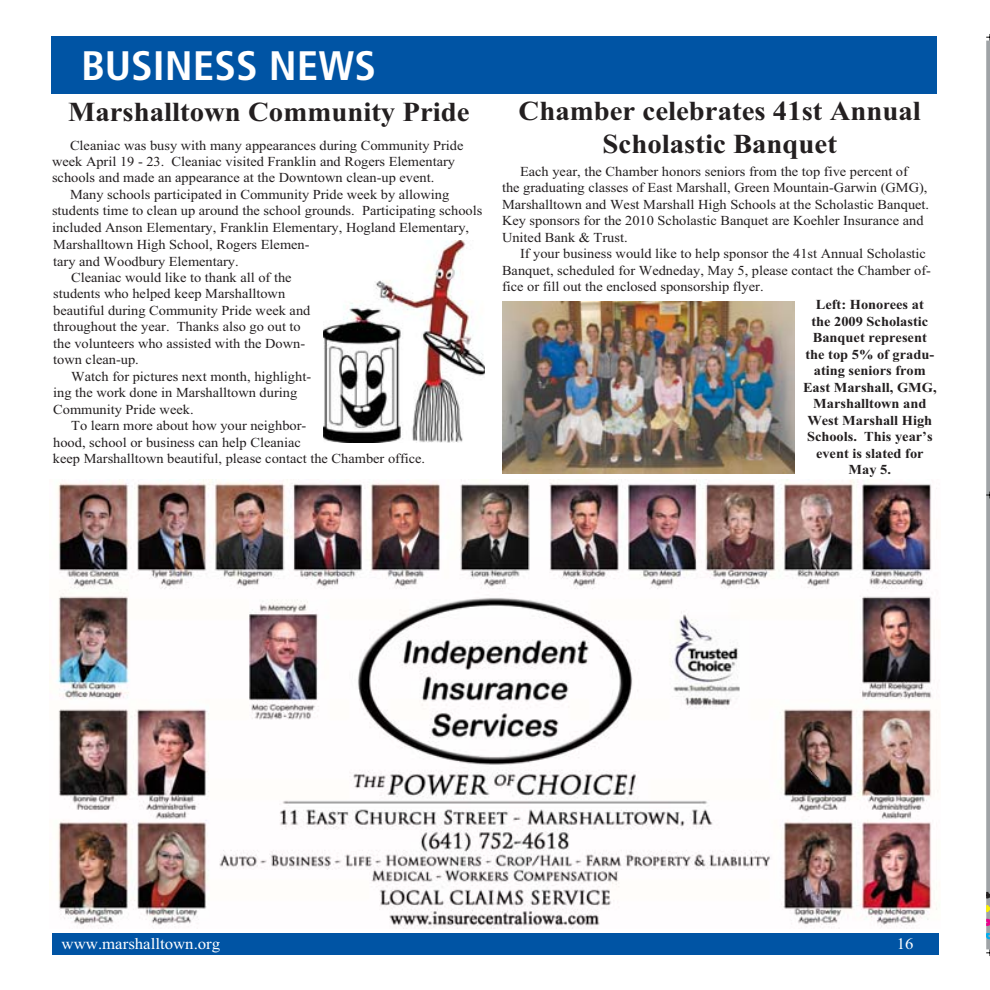
<style>
.page{position:relative;width:990px;height:990px;background:#fff}
.page>*{position:absolute;margin:0;border:0;box-sizing:border-box;transform-origin:0 0}
.t1{font:700 condensed 41.12px "Frutiger LT";color:#fff;scale:1.05 1}
.t2{font:700 27.5px/33px "Times New Roman";color:#231f20;text-align:center;scale:1.05 1}
.t3{font:16px "Times New Roman";color:#fff;scale:1.05 1}
.t4{font:13.75px/16.5px "Times New Roman";color:#231f20;scale:1.05 1}
.t5{font:700 13.75px/16.5px "Times New Roman";color:#231f20;text-align:center;scale:1.05 1}
</style>
<div class="page">
<svg style="left:986px;top:41px;width:4px;height:908px;background:#a4a8ab"></svg>
<svg style="left:986px;top:933px;width:4px;height:6px"></svg>
<svg style="left:986px;top:919px;width:4px;height:7px"></svg>
<svg style="left:986px;top:892px;width:4px;height:6px"></svg>
<svg style="left:986px;top:905px;width:4px;height:7px"></svg>
<svg style="left:986px;top:949px;width:4px;height:7px"></svg>
<svg style="left:986px;top:492px;width:4px;height:6px"></svg>
<svg style="left:986px;top:34px;width:4px;height:7px"></svg>
<div style="left:52px;top:933px;width:887px;height:22px;background:#0054a4"></div>
<div style="left:51px;top:36px;width:886px;height:58px;background:#0054a4"></div>
<img style="left:323px;top:241px;width:162px;height:201px">
<img style="left:502px;top:301px;width:293px;height:173px">
<img style="left:57px;top:479px;width:881px;height:450px">
<h1 class="t1" style="left:81px;top:49px;width:282px">BUSINESS NEWS</h1>
<h2 class="t2" style="left:68px;top:98px;width:384px">Marshalltown Community Pride</h2>
<p class="t4" style="left:52px;top:138px;width:393px;text-indent:18px">Cleaniac was busy with many appearances during Community Pride week April 19 - 23. Cleaniac visited Franklin and Rogers Elementary schools and made an appearance at the Downtown clean-up event.</p>
<p class="t4" style="left:70px;top:187px;width:363px">Many schools participated in Community Pride week by allowing</p>
<p class="t4" style="left:52px;top:204px;width:411px">students time to clean up around the school grounds. Participating schools</p>
<p class="t4" style="left:52px;top:220px;width:399px">included Anson Elementary, Franklin Elementary, Hogland Elementary,</p>
<p class="t4" style="left:53px;top:237px;width:246px">Marshalltown High School, Rogers Elemen-</p>
<p class="t4" style="left:53px;top:254px;width:178px">tary and Woodbury Elementary.</p>
<p class="t4" style="left:71px;top:270px;width:211px">Cleaniac would like to thank all of the</p>
<p class="t4" style="left:53px;top:287px;width:222px">students who helped keep Marshalltown</p>
<p class="t4" style="left:53px;top:303px;width:246px">beautiful during Community Pride week and</p>
<p class="t4" style="left:53px;top:320px;width:237px">throughout the year. Thanks also go out to</p>
<p class="t4" style="left:53px;top:336px;width:241px">the volunteers who assisted with the Down-</p>
<p class="t4" style="left:53px;top:353px;width:83px">town clean-up.</p>
<p class="t4" style="left:71px;top:369px;width:230px">Watch for pictures next month, highlight-</p>
<p class="t4" style="left:53px;top:386px;width:234px">ing the work done in Marshalltown during</p>
<p class="t4" style="left:53px;top:402px;width:135px">Community Pride week.</p>
<p class="t4" style="left:71px;top:419px;width:225px">To learn more about how your neighbor-</p>
<p class="t4" style="left:53px;top:435px;width:237px">hood, school or business can help Cleaniac</p>
<p class="t4" style="left:53px;top:451px;width:356px">keep Marshalltown beautiful, please contact the Chamber office.</p>
<h2 class="t2" style="left:519px;top:97px;width:385px">Chamber celebrates 41st Annual<br>Scholastic Banquet</h2>
<p class="t4" style="left:502px;top:164px;width:408px;text-indent:18px">Each year, the Chamber honors seniors from the top five percent of<br>the graduating classes of East Marshall, Green Mountain-Garwin (GMG), Marshalltown and West Marshall High Schools at the Scholastic Banquet.<br>Key sponsors for the 2010 Scholastic Banquet are Koehler Insurance and United Bank &amp; Trust.</p>
<p class="t4" style="left:502px;top:247px;width:410px;text-indent:18px">If your business would like to help sponsor the 41st Annual Scholastic<br>Banquet, scheduled for Wedneday, May 5, please contact the Chamber of&shy;fice or fill out the enclosed sponsorship flyer.</p>
<p class="t5" style="left:803px;top:298px;width:129px">Left: Honorees at<br>the 2009 Scholastic<br>Banquet represent the top 5% of gradu&shy;ating seniors from<br>East Marshall, GMG,<br>Marshalltown and<br>West Marshall High<br>Schools. This year’s event is slated for<br>May 5.</p>
<p class="t3" style="left:62px;top:938px;width:153px">www.marshalltown.org</p>
<p class="t3" style="left:897px;top:938px;width:18px">16</p>
</div>
